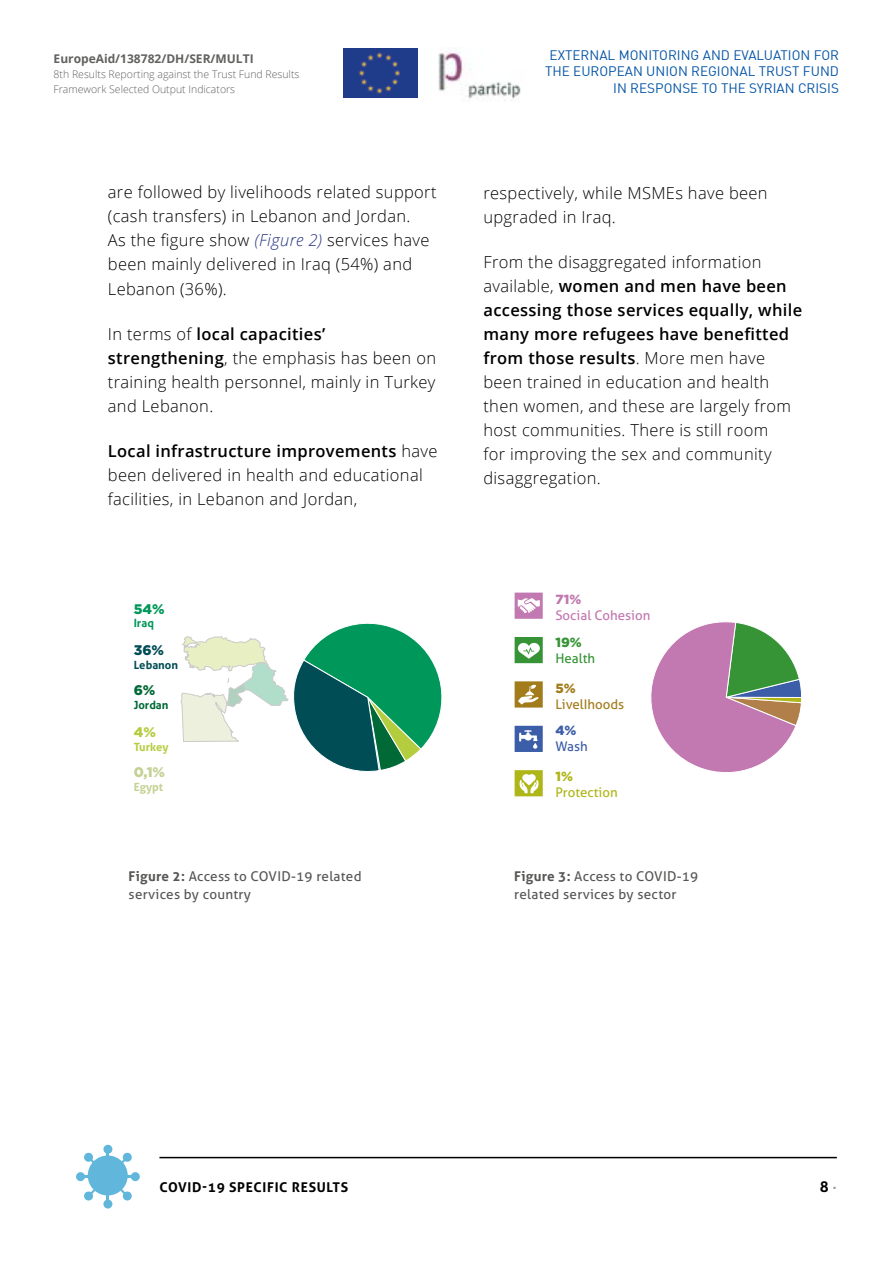
<style>
.page{position:relative;width:893px;height:1263px;background:#fff}
.page>*{position:absolute;margin:0;border:0;box-sizing:border-box;transform-origin:0 0}
.t1{font:300 16.5px/24px "Open Sans";letter-spacing:.02em;color:#000}
.t2{font:700 15px "Aller";color:#000}
.t3{font:900 13.95px "Gotham";color:#c4d193}
.t4{font:900 13.95px "Gotham";color:#004d55}
.t5{font:900 13.95px "Gotham";color:#00975a}
.t6{font:900 13.95px "Gotham";color:#006936}
.t7{font:900 13.95px "Gotham";color:#b4cd3f}
.t8{font:13.5px/18px "Aller";letter-spacing:.02em;color:#575756}
.t9{font:13.5px/16.2px "DINEW";color:#0253a5;text-align:right}
.t10{font:700 13.5px "Aller";letter-spacing:.05em;color:#000}
.t11{font:13.35px "Aller";color:#c278b0}
.t12{font:13.35px "Aller";color:#a27b1b}
.t13{font:13.35px "Aller";color:#aeb618}
.t14{font:13.35px "Aller";color:#369436}
.t15{font:13.35px "Aller";color:#3c5ea9}
.t16{font:900 13.35px "Gotham";color:#369436}
.t17{font:900 13.35px "Gotham";color:#c278b0}
.t18{font:900 13.35px "Gotham";color:#a27b1b}
.t19{font:900 13.35px "Gotham";color:#3c5ea9}
.t20{font:900 13.35px "Gotham";color:#aeb618}
.t21{font:700 12px "Open Sans";color:#616160}
.t22{font:700 11.25px "Aller";color:#004d55}
.t23{font:700 11.25px "Aller";color:#006936}
.t24{font:700 11.25px "Aller";letter-spacing:-.01em;color:#b4cd3f}
.t25{font:700 11.25px "Aller";color:#c4d193}
.t26{font:700 11.25px "Aller";color:#00975a}
.t27{font:300 10.5px/15px "Open Sans";color:#616160}
.s1{font-style:italic;color:#283583}
.s2{font-weight:600}
.s3{font-weight:700}
.s4{color:#9d9d9c}
</style>
<div class="page">
<img style="left:343px;top:49px;width:74px;height:48px">
<img style="left:438px;top:48px;width:83px;height:51px">
<div style="left:88px;top:1155px;width:40px;height:40px;background:#60b6db;border-radius:50%"></div>
<div style="left:131px;top:1172px;width:9px;height:9px;background:#60b6db;border-radius:50%"></div>
<div style="left:76px;top:1172px;width:9px;height:9px;background:#60b6db;border-radius:50%"></div>
<div style="left:103px;top:1199px;width:9px;height:9px;background:#60b6db;border-radius:50%"></div>
<div style="left:103px;top:1145px;width:9px;height:9px;background:#60b6db;border-radius:50%"></div>
<svg style="left:118px;top:1186px;width:14px;height:15px"></svg>
<svg style="left:84px;top:1152px;width:14px;height:15px"></svg>
<svg style="left:84px;top:1186px;width:14px;height:15px"></svg>
<svg style="left:118px;top:1152px;width:14px;height:15px"></svg>
<svg style="left:651px;top:622px;width:151px;height:150px"></svg>
<div style="left:515px;top:681px;width:28px;height:26px;background:#a27b1b"></div>
<svg style="left:518px;top:685px;width:21px;height:19px"></svg>
<div style="left:515px;top:637px;width:28px;height:26px;background:#369436"></div>
<svg style="left:518px;top:643px;width:22px;height:16px"></svg>
<div style="left:515px;top:726px;width:28px;height:26px;background:#3c5ea9"></div>
<svg style="left:519px;top:730px;width:18px;height:19px"></svg>
<div style="left:515px;top:770px;width:28px;height:26px;background:#aeb618"></div>
<svg style="left:519px;top:774px;width:20px;height:19px"></svg>
<div style="left:515px;top:593px;width:28px;height:26px;background:#c278b0"></div>
<svg style="left:518px;top:598px;width:22px;height:15px"></svg>
<svg style="left:181px;top:623px;width:261px;height:149px"></svg>
<hr style="left:159px;top:1157px;width:678px;height:1px;background:#000">
<p class="t21" style="left:54px;top:50px;width:202px">EuropeAid/138782/DH/SER/MULTI</p>
<p class="t27" style="left:54px;top:67px;width:247px">8th Results Reporting against the Trust Fund Results<br>Framework Selected Output Indicators</p>
<p class="t1" style="left:108px;top:180px;width:330px">are followed by livelihoods related support (cash transfers) in Lebanon and Jordan.<br>As the figure show <span class="s1">(Figure 2)</span> services have been mainly delivered in Iraq (54%) and Lebanon (36%).</p>
<p class="t1" style="left:108px;top:321px;width:330px">In terms of <span class="s2">local capacities’ strengthening</span>, the emphasis has been on training health personnel, mainly in Turkey and Lebanon.</p>
<p class="t1" style="left:108px;top:439px;width:331px"><span class="s2">Local infrastructure improvements</span> have been delivered in health and educational facilities, in Lebanon and Jordan,</p>
<p class="t5" style="left:134px;top:599px;width:32px">54%</p>
<p class="t26" style="left:134px;top:616px;width:22px">Iraq</p>
<p class="t4" style="left:134px;top:641px;width:32px">36%</p>
<p class="t22" style="left:134px;top:658px;width:46px">Lebanon</p>
<p class="t6" style="left:134px;top:681px;width:23px">6%</p>
<p class="t23" style="left:134px;top:698px;width:36px">Jordan</p>
<p class="t7" style="left:134px;top:722px;width:24px">4%</p>
<p class="t24" style="left:134px;top:740px;width:36px">Turkey</p>
<p class="t3" style="left:134px;top:763px;width:33px">0,1%</p>
<p class="t25" style="left:134px;top:780px;width:31px">Egypt</p>
<p class="t9" style="left:545px;top:47px;width:295px">EXTERNAL MONITORING AND EVALUATION FOR<br>THE EUROPEAN UNION REGIONAL TRUST FUND<br>IN RESPONSE TO THE SYRIAN CRISIS</p>
<p class="t1" style="left:483px;top:180px;width:286px">respectively, while MSMEs have been upgraded in Iraq.</p>
<p class="t1" style="left:483px;top:249px;width:320px">From the disaggregated information available, <span class="s2">women and men have been accessing those services equally, while many more refugees have benefitted from those results</span>. More men have been trained in education and health then women, and these are largely from host communities. There is still room<br>for improving the sex and community disaggregation.</p>
<p class="t17" style="left:555px;top:590px;width:27px">71%</p>
<p class="t11" style="left:555px;top:607px;width:96px">Social Cohesion</p>
<p class="t16" style="left:555px;top:633px;width:28px">19%</p>
<p class="t14" style="left:555px;top:650px;width:41px">Health</p>
<p class="t18" style="left:555px;top:679px;width:22px">5%</p>
<p class="t12" style="left:555px;top:696px;width:70px">LivelIhoods</p>
<p class="t19" style="left:555px;top:721px;width:23px">4%</p>
<p class="t15" style="left:555px;top:738px;width:34px">Wash</p>
<p class="t20" style="left:555px;top:767px;width:19px">1%</p>
<p class="t13" style="left:555px;top:784px;width:64px">Protection</p>
<p class="t8" style="left:129px;top:867px;width:235px"><span class="s3">Figure 2:</span> Access to COVID-19 related services by country</p>
<p class="t8" style="left:514px;top:867px;width:186px"><span class="s3">Figure 3:</span> Access to COVID-19 related services by sector</p>
<p class="t10" style="left:159px;top:1179px;width:190px">COVID-19 SPECIFIC RESULTS</p>
<p class="t2" style="left:820px;top:1178px;width:18px">8 <span class="s4">·</span></p>
</div>
